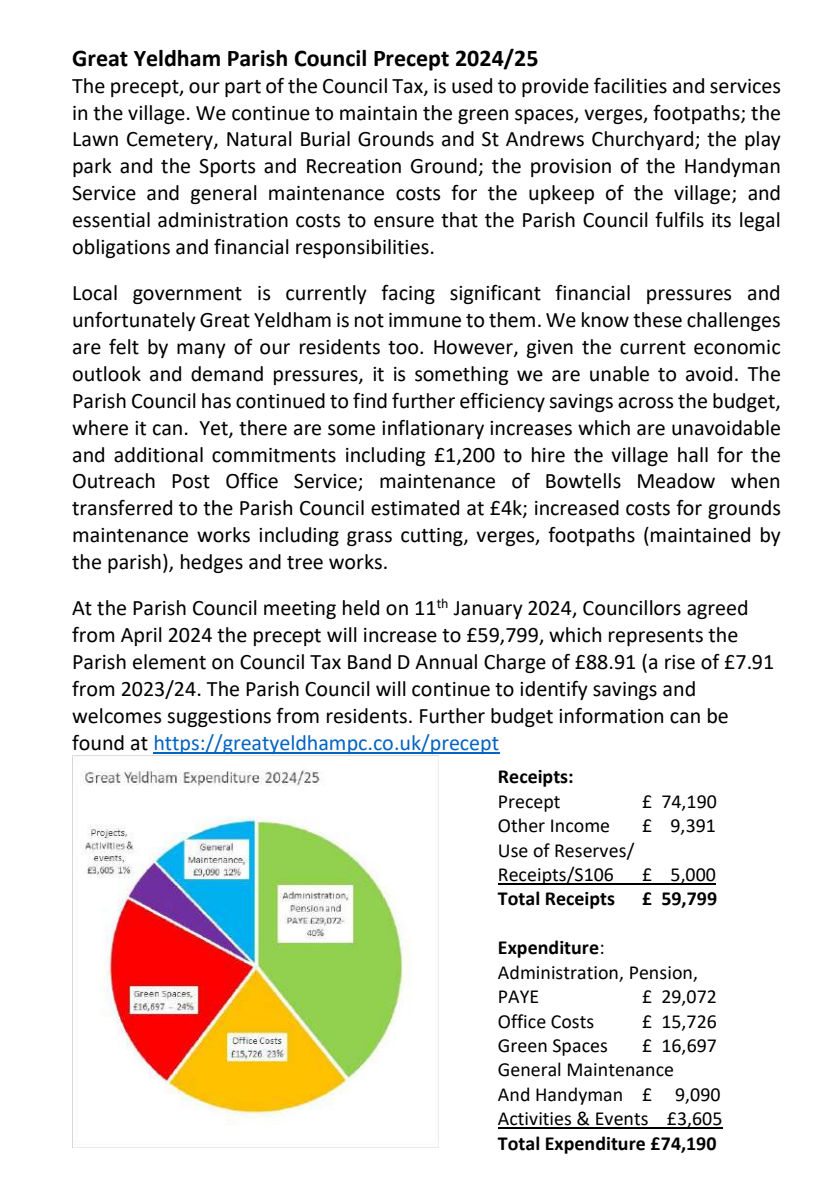
<style>
.page{position:relative;width:840px;height:1191px;background:#fff}
.page>*{position:absolute;margin:0;border:0;box-sizing:border-box;transform-origin:0 0}
.t1{font:700 24px "Calibri";color:#000}
.t2{font:22px/26.8px "Calibri";color:#000;text-align:justify}
.t3{font:20px/24.4px "Calibri";color:#000}
.t4{font:700 20px "Calibri";color:#000}
.s1{color:#0563c1}
.s2{font-weight:700}
</style>
<div class="page">
<hr style="left:153px;top:752px;width:346px;height:1px;background:#0563c1">
<img style="left:72px;top:756px;width:336px;height:391px">
<hr style="left:497px;top:883px;width:218px;height:1px;background:#000">
<hr style="left:497px;top:1127px;width:225px;height:1px;background:#000">
<p class="t1" style="left:72px;top:48px;width:467px">Great Yeldham Parish Council Precept 2024/25</p>
<p class="t2" style="left:72px;top:74px;width:710px">The precept, our part of the Council Tax, is used to provide facilities and services in the village. We continue to maintain the green spaces, verges, footpaths; the Lawn Cemetery, Natural Burial Grounds and St Andrews Churchyard; the play park and the Sports and Recreation Ground; the provision of the Handyman Service and general maintenance costs for the upkeep of the village; and essential administration costs to ensure that the Parish Council fulfils its legal obligations and financial responsibilities.</p>
<p class="t2" style="left:72px;top:281px;width:710px">Local government is currently facing significant financial pressures and unfortunately Great Yeldham is not immune to them. We know these challenges are felt by many of our residents too. However, given the current economic outlook and demand pressures, it is something we are unable to avoid. The Parish Council has continued to find further efficiency savings across the budget, where it can. Yet, there are some inflationary increases which are unavoidable and additional commitments including £1,200 to hire the village hall for the Outreach Post Office Service; maintenance of Bowtells Meadow when transferred to the Parish Council estimated at £4k; increased costs for grounds maintenance works including grass cutting, verges, footpaths (maintained by the parish), hedges and tree works.</p>
<p class="t2" style="left:72px;top:596px;width:703px;text-align:left">At the Parish Council meeting held on 11<sup>th</sup> January 2024, Councillors agreed from April 2024 the precept will increase to £59,799, which represents the Parish element on Council Tax Band D Annual Charge of £88.91 (a rise of £7.91 from 2023/24. The Parish Council will continue to identify savings and welcomes suggestions from residents. Further budget information can be found at <span class="s1">https://greatyeldhampc.co.uk/precept</span></p>
<p class="t4" style="left:497px;top:768px;width:77px">Receipts:</p>
<p class="t3" style="left:497px;top:790px;width:64px">Precept</p>
<p class="t3" style="left:641px;top:790px;width:76px">£ 74,190</p>
<p class="t3" style="left:497px;top:815px;width:114px">Other Income</p>
<p class="t3" style="left:641px;top:815px;width:75px">£ 9,391</p>
<p class="t3" style="left:497px;top:839px;width:138px">Use of Reserves/<br>Receipts/S106</p>
<p class="t3" style="left:641px;top:863px;width:75px">£ 5,000</p>
<p class="t4" style="left:497px;top:890px;width:118px">Total Receipts</p>
<p class="t4" style="left:641px;top:890px;width:76px">£ 59,799</p>
<p class="t3" style="left:497px;top:937px;width:201px"><span class="s2">Expenditure</span>:<br>Administration, Pension,<br>PAYE</p>
<p class="t3" style="left:641px;top:985px;width:76px">£ 29,072</p>
<p class="t3" style="left:497px;top:1010px;width:98px">Office Costs</p>
<p class="t3" style="left:641px;top:1010px;width:76px">£ 15,726</p>
<p class="t3" style="left:497px;top:1034px;width:111px">Green Spaces</p>
<p class="t3" style="left:497px;top:1034px;width:226px;text-indent:144px">£ 16,697<br>General Maintenance<br>And Handyman £ 9,090<br>Activities &amp; Events £3,605</p>
<p class="t4" style="left:497px;top:1134px;width:220px">Total Expenditure £74,190</p>
</div>
